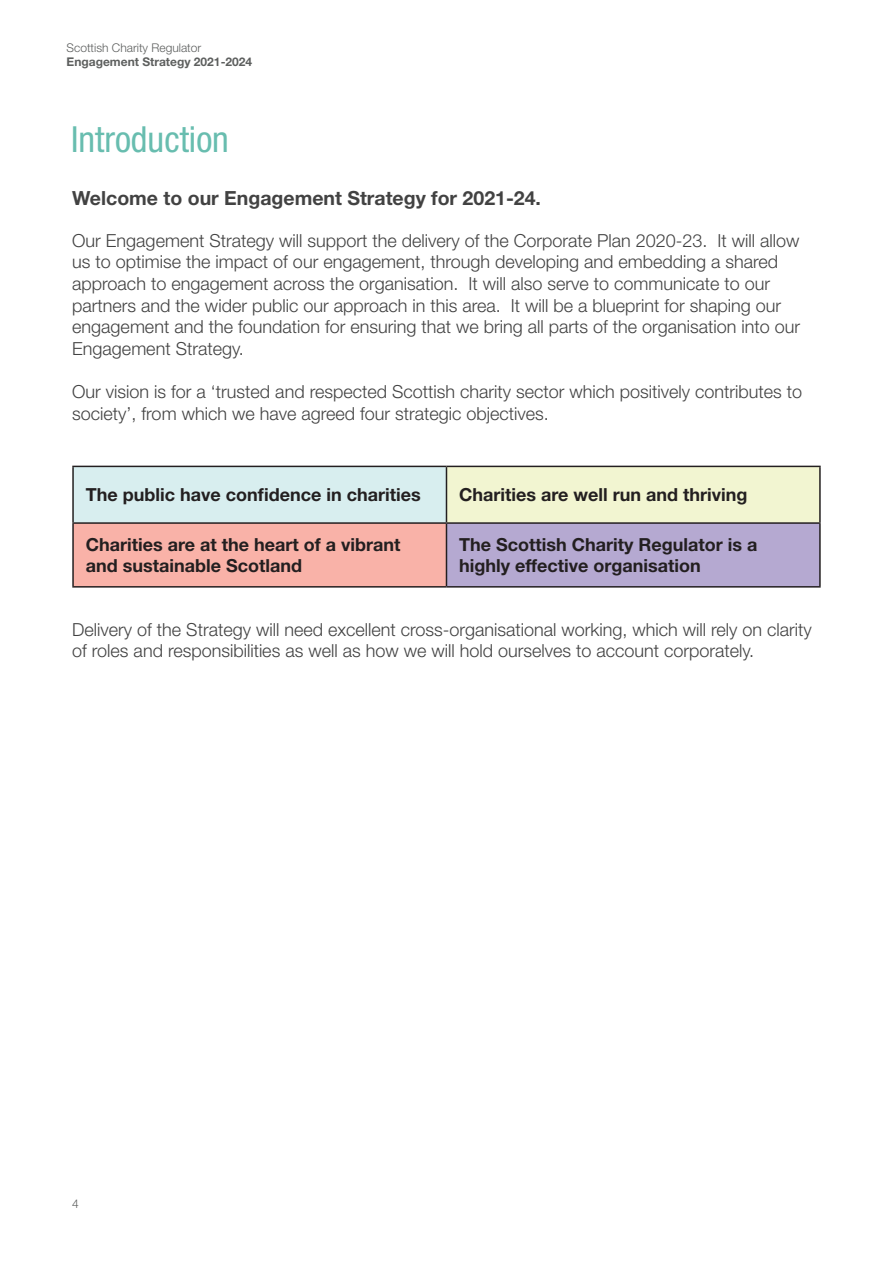
<style>
.page{position:relative;width:893px;height:1263px;background:#fff}
.page>*{position:absolute;margin:0;border:0;box-sizing:border-box;transform-origin:0 0}
.t1{font:condensed 36px "Helvetica Neue LT Std";color:#68bdaf}
.t2{font:700 19.5px "Helvetica Neue LT Std";color:#424242}
.t3{font:300 18px/21.6px "Helvetica Neue LT Std";color:#424242}
.t4{font:700 18px/21.6px "Helvetica Neue LT Std";color:#231f20}
.t5{font:700 12px "Helvetica Neue LT Std";color:#5d5f5e}
.t6{font:300 12px "Helvetica Neue LT Std";color:#5d5f5e}
</style>
<div class="page">
<div style="left:73px;top:466px;width:373px;height:57px;background:#d8eeef"></div>
<div style="left:446px;top:466px;width:374px;height:57px;background:#f2f5d1"></div>
<div style="left:73px;top:523px;width:373px;height:64px;background:#f9b2a8"></div>
<div style="left:446px;top:523px;width:374px;height:64px;background:#b5a9d1"></div>
<hr style="left:72px;top:466px;width:374px;height:1px;background:#231f20">
<hr style="left:72px;top:467px;width:2px;height:55px;background:#231f20">
<hr style="left:446px;top:466px;width:375px;height:1px;background:#231f20">
<hr style="left:446px;top:467px;width:1px;height:55px;background:#231f20">
<hr style="left:819px;top:467px;width:2px;height:55px;background:#231f20">
<hr style="left:72px;top:522px;width:374px;height:2px;background:#231f20">
<hr style="left:72px;top:524px;width:2px;height:62px;background:#231f20">
<hr style="left:446px;top:522px;width:375px;height:2px;background:#231f20">
<hr style="left:446px;top:524px;width:1px;height:62px;background:#231f20">
<hr style="left:819px;top:524px;width:2px;height:62px;background:#231f20">
<hr style="left:72px;top:586px;width:374px;height:2px;background:#231f20">
<hr style="left:446px;top:586px;width:375px;height:2px;background:#231f20">
<p class="t6" style="left:67px;top:40px;width:136px">Scottish Charity Regulator</p>
<p class="t5" style="left:67px;top:54px;width:187px">Engagement Strategy 2021-2024</p>
<p class="t1" style="left:71px;top:119px;width:159px">Introduction</p>
<p class="t2" style="left:72px;top:186px;width:470px">Welcome to our Engagement Strategy for 2021-24.</p>
<p class="t3" style="left:72px;top:229px;width:729px">Our Engagement Strategy will support the delivery of the Corporate Plan 2020-23. It will allow us to optimise the impact of our engagement, through developing and embedding a shared approach to engagement across the organisation. It will also serve to communicate to our partners and the wider public our approach in this area. It will be a blueprint for shaping our engagement and the foundation for ensuring that we bring all parts of the organisation into our Engagement Strategy.</p>
<p class="t3" style="left:72px;top:380px;width:731px">Our vision is for a ‘trusted and respected Scottish charity sector which positively contributes to society’, from which we have agreed four strategic objectives.</p>
<p class="t4" style="left:86px;top:483px;width:336px">The public have confidence in charities</p>
<p class="t4" style="left:459px;top:483px;width:290px">Charities are well run and thriving</p>
<p class="t4" style="left:86px;top:533px;width:316px">Charities are at the heart of a vibrant and sustainable Scotland</p>
<p class="t4" style="left:459px;top:533px;width:300px">The Scottish Charity Regulator is a highly effective organisation</p>
<p class="t3" style="left:72px;top:618px;width:741px">Delivery of the Strategy will need excellent cross-organisational working, which will rely on clarity of roles and responsibilities as well as how we will hold ourselves to account corporately.</p>
<p class="t6" style="left:72px;top:1196px;width:8px">4</p>
</div>
